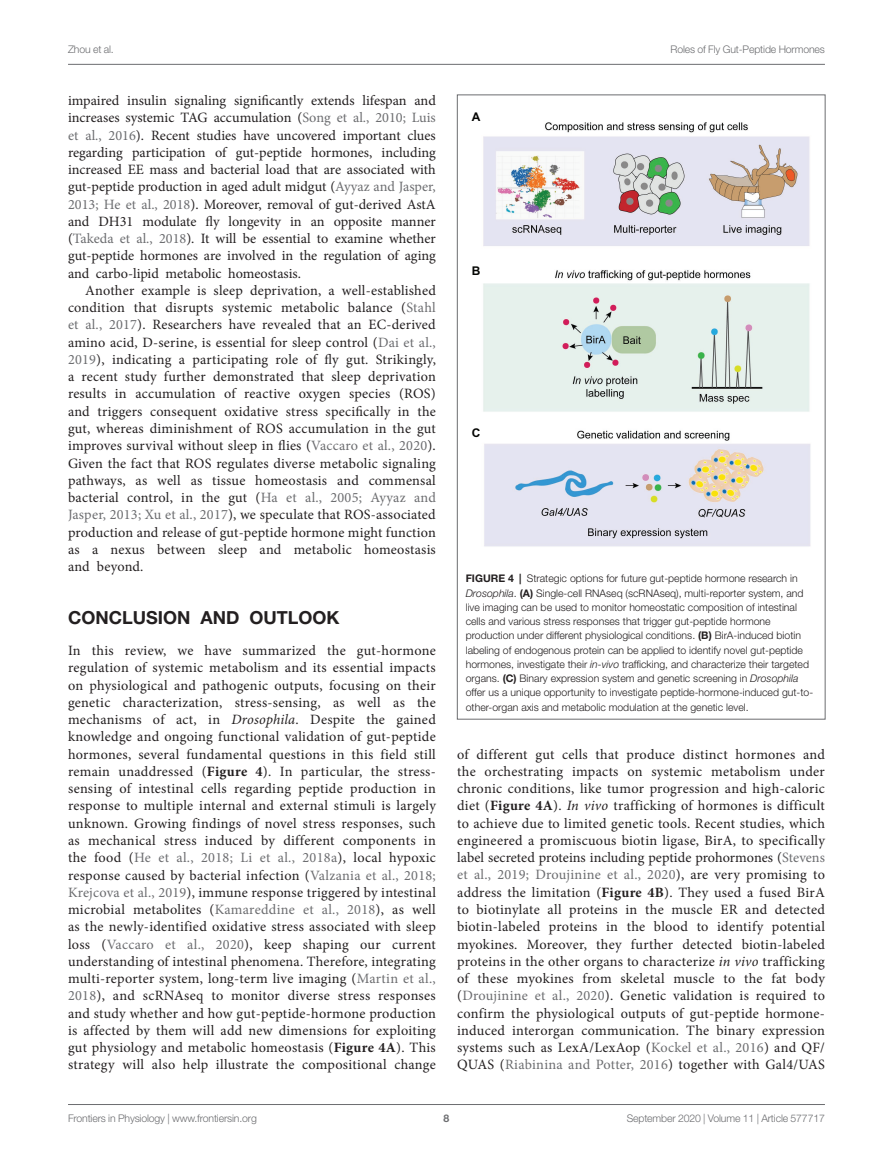
<style>
.page{position:relative;width:893px;height:1170px;background:#fff}
.page>*{position:absolute;margin:0;border:0;box-sizing:border-box;transform-origin:0 0}
.HEAD_1{font:700 18px "Helvetica Neue LT Std";color:#231f20}
.TEXT_FLUSH{font:14.25px/17.2px "Minion Pro";letter-spacing:.01em;color:#231f20;text-align:justify}
.TEXT{font:14.25px/17.2px "Minion Pro";letter-spacing:.015em;color:#231f20;text-align:justify}
.t1{font:700 12px "Arial";color:#040503}
.FIG_LEG{font:300 10.5px/14.2px "Helvetica Neue LT Std";color:#231f20}
.t2{font:300 10.5px "Helvetica Neue LT Std";letter-spacing:-.015em;color:#6c6d70}
.t3{font:700 10.5px "Helvetica Neue LT Std";color:#6c6d70}
.s1{color:#6c6d70}
.s2{font-style:italic}
.s3{font-weight:700}
</style>
<div class="page">
<hr style="left:68px;top:64px;width:757px;height:1px;background:#6c6d70">
<hr style="left:68px;top:1104px;width:757px;height:1px;background:#6c6d70">
<img style="left:483px;top:122px;width:328px;height:425px">
<p class="t2" style="left:68px;top:42px;width:47px">Zhou et al.</p>
<p class="t2" style="left:670px;top:42px;width:156px">Roles of Fly Gut-Peptide Hormones</p>
<p class="TEXT_FLUSH" style="left:68px;top:92px;width:369px">impaired insulin signaling significantly extends lifespan and increases systemic TAG accumulation (<span class="s1">Song et al., 2010; Luis et al., 2016</span>). Recent studies have uncovered important clues regarding participation of gut-peptide hormones, including increased EE mass and bacterial load that are associated with gut-peptide production in aged adult midgut (<span class="s1">Ayyaz and Jasper, 2013; He et al., 2018</span>). Moreover, removal of gut-derived AstA and DH31 modulate fly longevity in an opposite manner (<span class="s1">Takeda et al., 2018</span>). It will be essential to examine whether gut-peptide hormones are involved in the regulation of aging and carbo-lipid metabolic homeostasis.</p>
<p class="TEXT" style="left:68px;top:282px;width:369px;text-indent:17px">Another example is sleep deprivation, a well-established condition that disrupts systemic metabolic balance (<span class="s1">Stahl et al., 2017</span>). Researchers have revealed that an EC-derived amino acid, D-serine, is essential for sleep control (<span class="s1">Dai et al., 2019</span>), indicating a participating role of fly gut. Strikingly, a recent study further demonstrated that sleep deprivation results in accumulation of reactive oxygen species (ROS) and triggers consequent oxidative stress specifically in the gut, whereas diminishment of ROS accumulation in the gut improves survival without sleep in flies (<span class="s1">Vaccaro et al., 2020</span>).<br>Given the fact that ROS regulates diverse metabolic signaling pathways, as well as tissue homeostasis and commensal bacterial control, in the gut (<span class="s1">Ha et al., 2005; Ayyaz and Jasper, 2013; Xu et al., 2017</span>), we speculate that ROS-associated production and release of gut-peptide hormone might function as a nexus between sleep and metabolic homeostasis and beyond.</p>
<p class="HEAD_1" style="left:68px;top:606px;width:273px">CONCLUSION AND OUTLOOK</p>
<p class="TEXT_FLUSH" style="left:68px;top:642px;width:369px">In this review, we have summarized the gut-hormone regulation of systemic metabolism and its essential impacts on physiological and pathogenic outputs, focusing on their genetic characterization, stress-sensing, as well as the mechanisms of act, in <span class="s2">Drosophila</span>. Despite the gained knowledge and ongoing functional validation of gut-peptide hormones, several fundamental questions in this field still remain unaddressed (<span class="s3">Figure 4</span>). In particular, the stress&shy;sensing of intestinal cells regarding peptide production in response to multiple internal and external stimuli is largely unknown. Growing findings of novel stress responses, such as mechanical stress induced by different components in the food (<span class="s1">He et al., 2018; Li et al., 2018a</span>), local hypoxic response caused by bacterial infection (<span class="s1">Valzania et al., 2018; Krejcova et al., 2019</span>), immune response triggered by intestinal microbial metabolites (<span class="s1">Kamareddine et al., 2018</span>), as well as the newly-identified oxidative stress associated with sleep loss (<span class="s1">Vaccaro et al., 2020</span>), keep shaping our current understanding of intestinal phenomena. Therefore, integrating multi-reporter system, long-term live imaging (<span class="s1">Martin et al., 2018</span>), and scRNAseq to monitor diverse stress responses and study whether and how gut-peptide-hormone production is affected by them will add new dimensions for exploiting gut physiology and metabolic homeostasis (<span class="s3">Figure 4A</span>). This strategy will also help illustrate the compositional change</p>
<p class="t1" style="left:472px;top:108px;width:10px">A</p>
<p class="t1" style="left:472px;top:262px;width:10px">B</p>
<p class="t1" style="left:472px;top:424px;width:10px">C</p>
<p class="FIG_LEG" style="left:466px;top:571px;width:349px"><span class="s3">FIGURE 4 |</span> Strategic options for future gut-peptide hormone research in <span class="s2">Drosophila</span>. <span class="s3">(A)</span> Single-cell RNAseq (scRNAseq), multi-reporter system, and live imaging can be used to monitor homeostatic composition of intestinal cells and various stress responses that trigger gut-peptide hormone production under different physiological conditions. <span class="s3">(B)</span> BirA-induced biotin labeling of endogenous protein can be applied to identify novel gut-peptide hormones, investigate their <span class="s2">in-vivo</span> trafficking, and characterize their targeted organs. <span class="s3">(C)</span> Binary expression system and genetic screening in <span class="s2">Drosophila </span>offer us a unique opportunity to investigate peptide-hormone-induced gut-to&shy;other-organ axis and metabolic modulation at the genetic level.</p>
<p class="TEXT_FLUSH" style="left:457px;top:745px;width:369px">of different gut cells that produce distinct hormones and the orchestrating impacts on systemic metabolism under chronic conditions, like tumor progression and high-caloric diet (<span class="s3">Figure 4A</span>). <span class="s2">In vivo</span> trafficking of hormones is difficult to achieve due to limited genetic tools. Recent studies, which engineered a promiscuous biotin ligase, BirA, to specifically label secreted proteins including peptide prohormones (<span class="s1">Stevens et al., 2019; Droujinine et al., 2020</span>), are very promising to address the limitation (<span class="s3">Figure 4B</span>). They used a fused BirA to biotinylate all proteins in the muscle ER and detected biotin-labeled proteins in the blood to identify potential myokines. Moreover, they further detected biotin-labeled proteins in the other organs to characterize <span class="s2">in vivo</span> trafficking of these myokines from skeletal muscle to the fat body (<span class="s1">Droujinine et al., 2020</span>). Genetic validation is required to confirm the physiological outputs of gut-peptide hormone&shy;induced interorgan communication. The binary expression systems such as LexA/LexAop (<span class="s1">Kockel et al., 2016</span>) and QF/ QUAS (<span class="s1">Riabinina and Potter, 2016</span>) together with Gal4/UAS</p>
<p class="t2" style="left:68px;top:1111px;width:190px">Frontiers in Physiology | www.frontiersin.org</p>
<p class="t3" style="left:444px;top:1111px;width:7px">8</p>
<p class="t2" style="left:627px;top:1111px;width:200px">September 2020 | Volume 11 | Article 577717</p>
</div>
